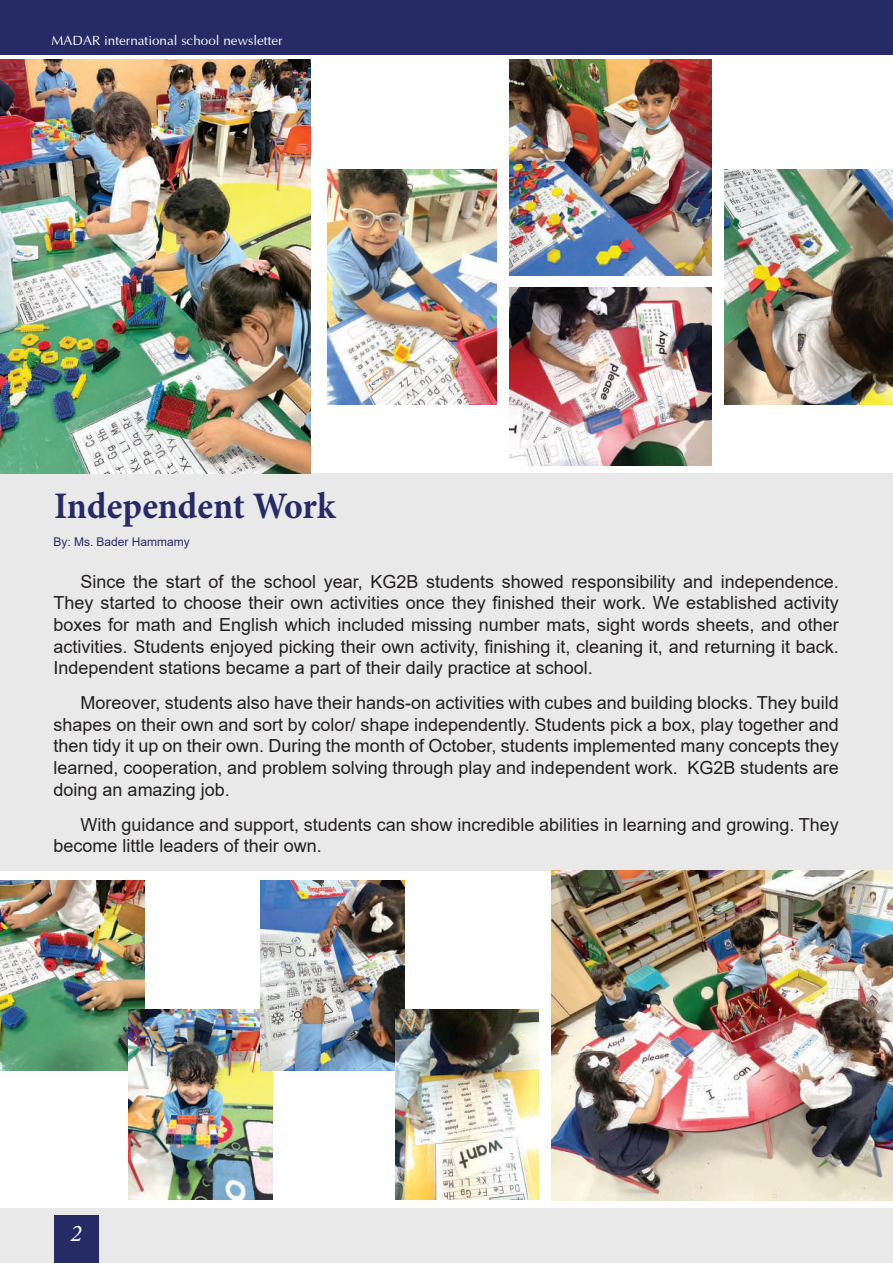
<style>
.page{position:relative;width:893px;height:1263px;background:#fff}
.page>*{position:absolute;margin:0;border:0;box-sizing:border-box;transform-origin:0 0}
.t1{font:700 37.5px "Minion Pro";color:#262a65;scale:.95 1}
.t2{font:italic 24px "Minion Pro";color:#fff}
.t3{font:18px/21.6px "Arial";color:#231f20;text-align:justify}
.t4{font:13.5px "Optima";color:#fff}
.t5{font:12px "Arial";color:#262a65}
</style>
<div class="page">
<div style="left:0;top:0;width:893px;height:54px;background:#262a65"></div>
<div style="left:0;top:1209px;width:893px;height:54px;background:#e9e9e9"></div>
<div style="left:54px;top:1215px;width:44px;height:48px;background:#262a65"></div>
<div style="left:0;top:473px;width:893px;height:398px;background:#e9e9e9"></div>
<img style="left:0;top:60px;width:310px;height:413px">
<img style="left:551px;top:871px;width:342px;height:330px">
<img style="left:327px;top:169px;width:170px;height:235px">
<img style="left:510px;top:60px;width:201px;height:216px">
<img style="left:725px;top:170px;width:168px;height:235px">
<img style="left:0;top:880px;width:144px;height:191px">
<img style="left:129px;top:1009px;width:143px;height:191px">
<img style="left:261px;top:880px;width:143px;height:191px">
<img style="left:395px;top:1009px;width:144px;height:191px">
<img style="left:510px;top:287px;width:202px;height:178px">
<p class="t4" style="left:52px;top:30px;width:233px">MADAR international school newsletter</p>
<h1 class="t1" style="left:54px;top:479px;width:298px">Independent Work</h1>
<p class="t5" style="left:54px;top:534px;width:138px">By: Ms. Bader Hammamy</p>
<p class="t3" style="left:54px;top:570px;width:787px;text-indent:27px">Since the start of the school year, KG2B students showed responsibility and independence.<br>They started to choose their own activities once they finished their work. We established activity boxes for math and English which included missing number mats, sight words sheets, and other activities. Students enjoyed picking their own activity, finishing it, cleaning it, and returning it back.<br>Independent stations became a part of their daily practice at school.</p>
<p class="t3" style="left:54px;top:692px;width:787px;text-indent:27px">Moreover, students also have their hands-on activities with cubes and building blocks. They build shapes on their own and sort by color/ shape independently. Students pick a box, play together and then tidy it up on their own. During the month of October, students implemented many concepts they learned, cooperation, and problem solving through play and independent work. KG2B students are doing an amazing job.</p>
<p class="t3" style="left:54px;top:813px;width:787px;text-indent:27px">With guidance and support, students can show incredible abilities in learning and growing. They become little leaders of their own.</p>
<h2 class="t2" style="left:70px;top:1217px;width:13px">2</h2>
</div>
